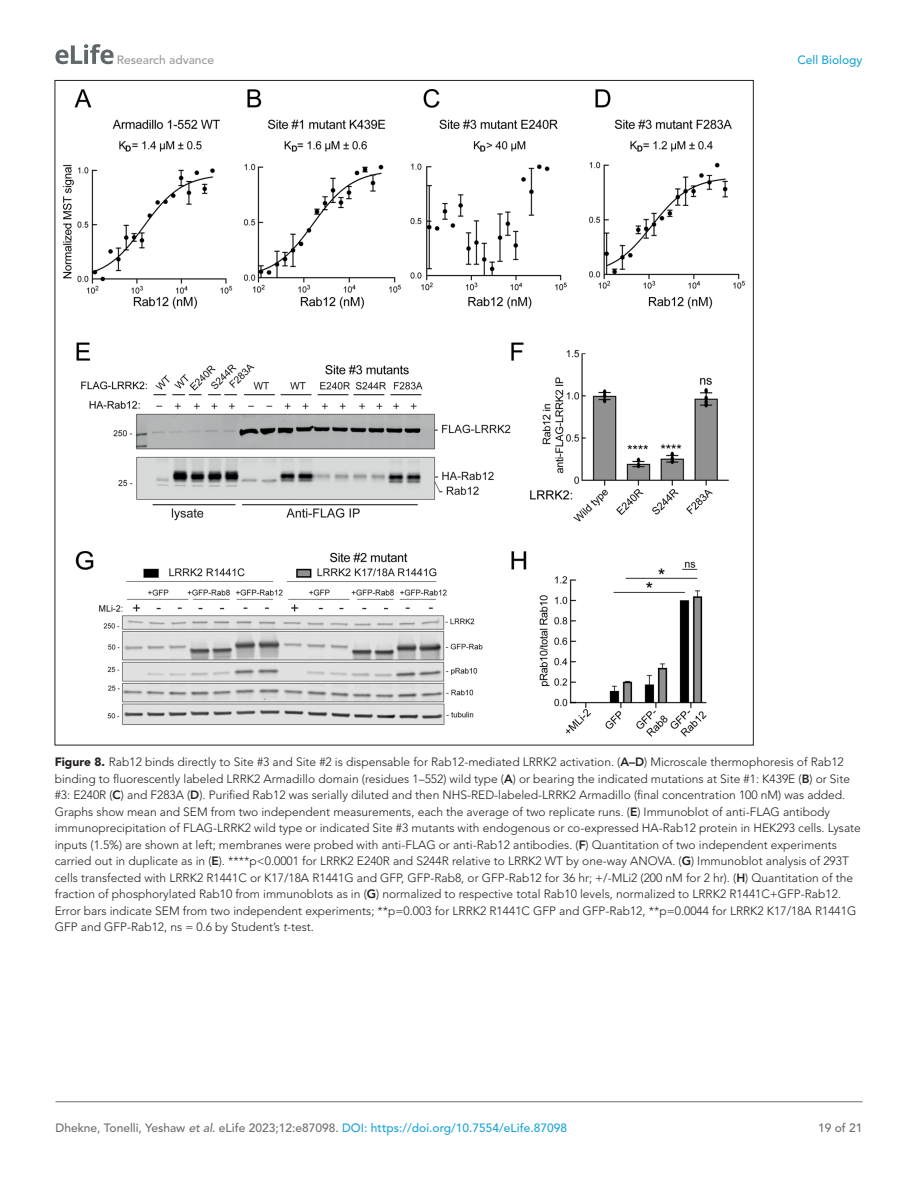
<style>
.page{position:relative;width:918px;height:1188px;background:#fff}
.page>*{position:absolute;margin:0;border:0;box-sizing:border-box;transform-origin:0 0}
.t1{font:300 12px/16.5px "Avenir LT Std";color:#231f20}
.t2{font:500 12px "Avenir LT Std";color:#6e6e70}
.t3{font:500 12px "Avenir LT Std";color:#9a9a9a}
.t4{font:500 12px "Avenir LT Std";color:#1ea4d7}
.s1{font-weight:900}
.s2{font-weight:800}
.s3{font-style:italic}
.s4{color:#1ea4d7}
</style>
<div class="page">
<svg style="left:55px;top:44px;width:59px;height:20px"></svg>
<hr style="left:56px;top:1101px;width:806px;height:1px;background:#6e6e70">
<img style="left:64px;top:89px;width:680px;height:647px">
<p class="t3" style="left:117px;top:53px;width:99px">Research advance</p>
<p class="t4" style="left:797px;top:53px;width:67px">Cell Biology</p>
<p class="t1" style="left:55px;top:754px;width:808px"><span class="s1">Figure 8.</span> Rab12 binds directly to Site #3 and Site #2 is dispensable for Rab12-mediated LRRK2 activation. (<span class="s2">A–D</span>) Microscale thermophoresis of Rab12 binding to fluorescently labeled LRRK2 Armadillo domain (residues 1–552) wild type (<span class="s2">A</span>) or bearing the indicated mutations at Site #1: K439E (<span class="s2">B</span>) or Site #3: E240R (<span class="s2">C</span>) and F283A (<span class="s2">D</span>). Purified Rab12 was serially diluted and then NHS-RED-labeled-LRRK2 Armadillo (final concentration 100 nM) was added.<br>Graphs show mean and SEM from two independent measurements, each the average of two replicate runs. (<span class="s2">E</span>) Immunoblot of anti-FLAG antibody immunoprecipitation of FLAG-LRRK2 wild type or indicated Site #3 mutants with endogenous or co-expressed HA-Rab12 protein in HEK293 cells. Lysate inputs (1.5%) are shown at left; membranes were probed with anti-FLAG or anti-Rab12 antibodies. (<span class="s2">F</span>) Quantitation of two independent experiments carried out in duplicate as in (<span class="s2">E</span>). ****p&lt;0.0001 for LRRK2 E240R and S244R relative to LRRK2 WT by one-way ANOVA. (<span class="s2">G</span>) Immunoblot analysis of 293T cells transfected with LRRK2 R1441C or K17/18A R1441G and GFP, GFP-Rab8, or GFP-Rab12 for 36 hr; +/-MLi2 (200 nM for 2 hr). (<span class="s2">H</span>) Quantitation of the fraction of phosphorylated Rab10 from immunoblots as in (<span class="s2">G</span>) normalized to respective total Rab10 levels, normalized to LRRK2 R1441C+GFP-Rab12.<br>Error bars indicate SEM from two independent experiments; **p=0.003 for LRRK2 R1441C GFP and GFP-Rab12, **p=0.0044 for LRRK2 K17/18A R1441G GFP and GFP-Rab12, ns = 0.6 by Student’s <span class="s3">t</span>-test.</p>
<p class="t2" style="left:56px;top:1121px;width:513px">Dhekne, Tonelli, Yeshaw <span class="s3">et al</span>. eLife 2023;12:e87098. <span class="s4">DOI: https://doi.org/10.7554/eLife.87098</span></p>
<p class="t2" style="left:818px;top:1121px;width:46px">19 of 21</p>
</div>
